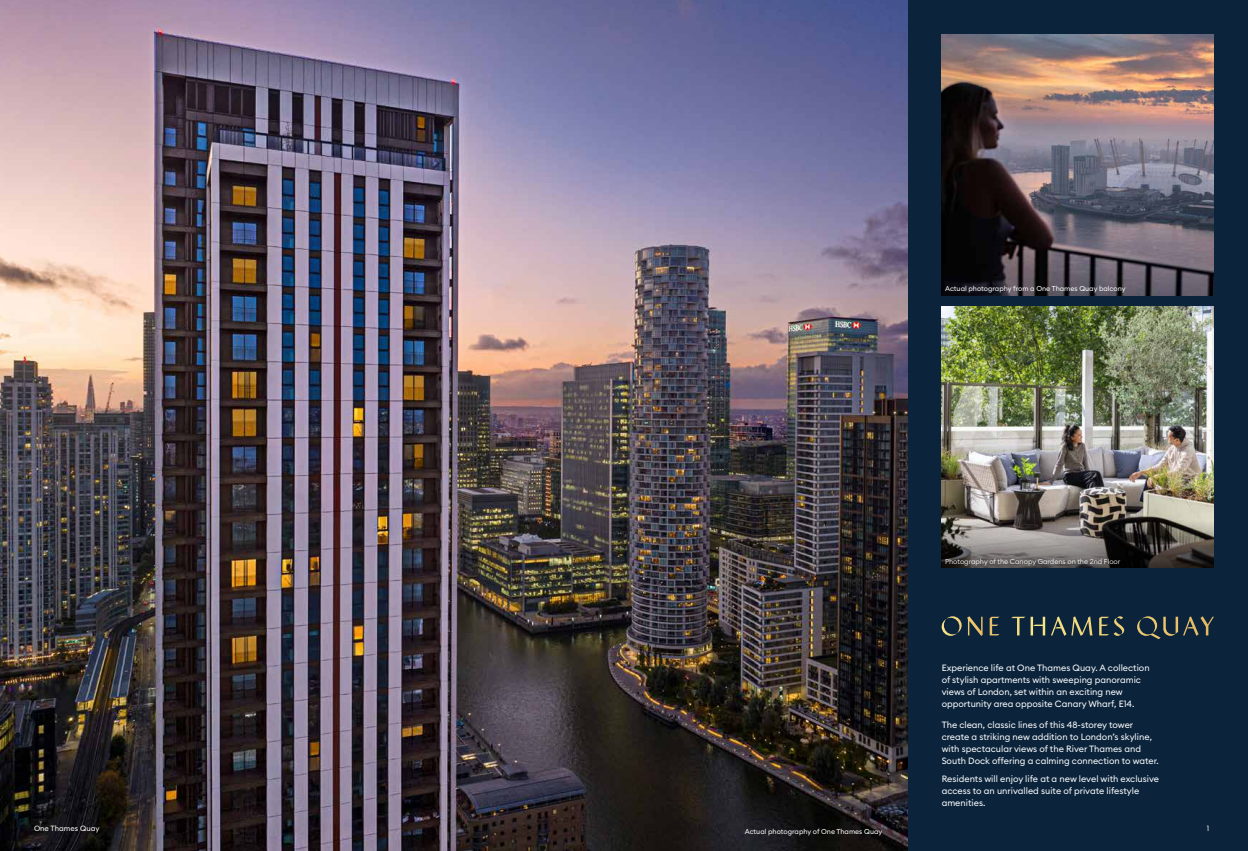
<style>
.page{position:relative;width:1248px;height:851px;background:#fff}
.page>*{position:absolute;margin:0;border:0;box-sizing:border-box;transform-origin:0 0}
.t1{font:9px/12px "Euclid Circular B";color:#fff}
.t2{font:7.5px "Euclid Circular B";color:#fff}
.t3{font:7px "Euclid Circular B";color:#fff}
.t4{font:300 7px "Euclid Circular B";color:#fff}
</style>
<div class="page">
<div style="left:624px;top:0;width:623px;height:850px;background:#0b243c"></div>
<img style="left:941px;top:306px;width:272px;height:213px">
<svg style="left:941px;top:519px;width:272px;height:48px;background:#605b58"></svg>
<img style="left:941px;top:34px;width:272px;height:261px">
<img style="left:0;top:0;width:907px;height:850px">
<svg style="left:941px;top:616px;width:41px;height:19px"></svg>
<svg style="left:989px;top:616px;width:10px;height:19px"></svg>
<svg style="left:1011px;top:616px;width:81px;height:19px"></svg>
<svg style="left:1099px;top:616px;width:25px;height:19px"></svg>
<svg style="left:1137px;top:616px;width:76px;height:23px"></svg>
<p class="t3" style="left:945px;top:284px;width:182px">Actual photography from a One Thames Quay balcony</p>
<p class="t4" style="left:945px;top:557px;width:177px">Photography of the Canopy Gardens on the 2nd Floor</p>
<p class="t1" style="left:941px;top:662px;width:209px">Experience life at One Thames Quay. A collection of stylish apartments with sweeping panoramic views of London, set within an exciting new opportunity area opposite Canary Wharf, E14.</p>
<p class="t1" style="left:941px;top:718px;width:219px">The clean, classic lines of this 48-storey tower create a striking new addition to London’s skyline, with spectacular views of the River Thames and South Dock offering a calming connection to water.</p>
<p class="t1" style="left:941px;top:772px;width:219px">Residents will enjoy life at a new level with exclusive access to an unrivalled suite of private lifestyle amenities.</p>
<p class="t2" style="left:34px;top:823px;width:67px">One Thames Quay</p>
<p class="t2" style="left:1206px;top:823px;width:4px">1</p>
<p class="t3" style="left:744px;top:826px;width:139px">Actual photography of One Thames Quay</p>
</div>
